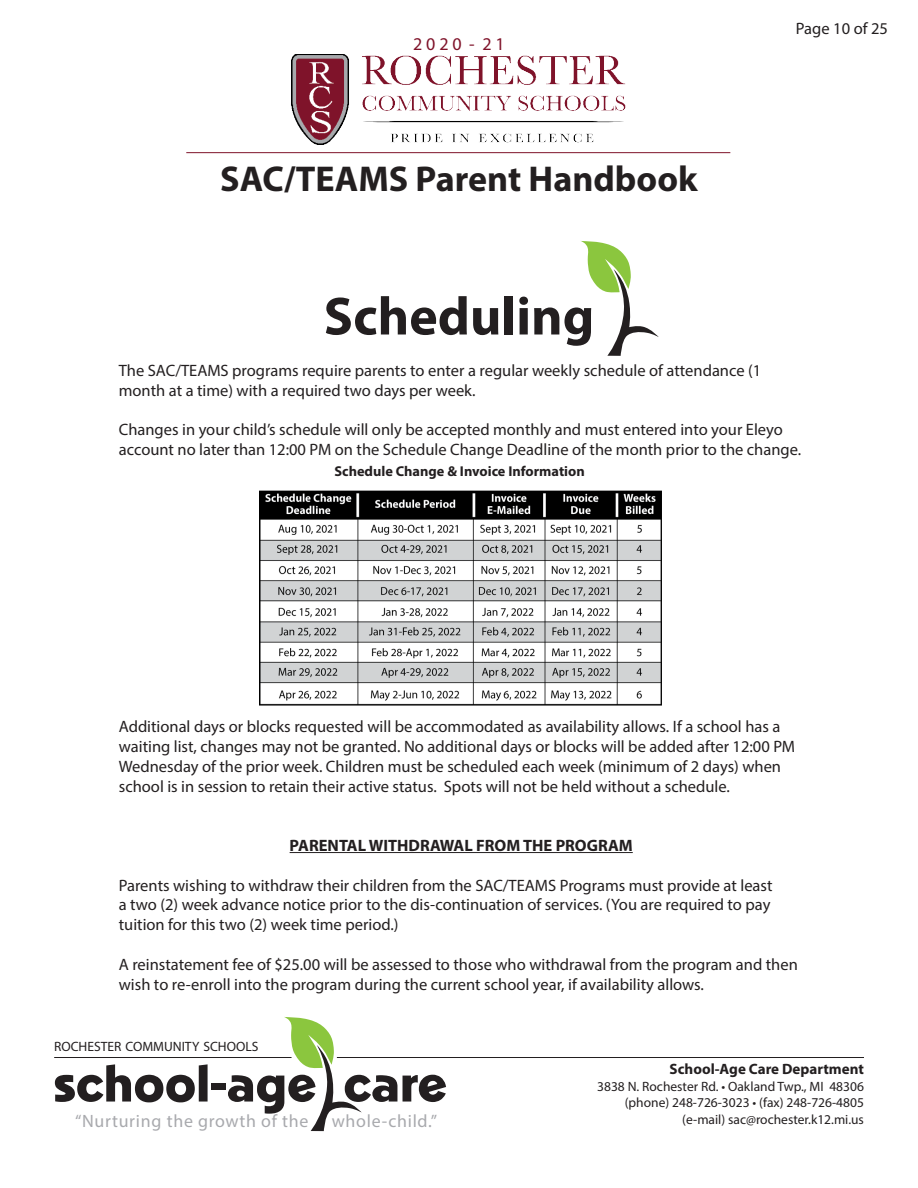
<style>
.page{position:relative;width:918px;height:1188px;background:#fff}
.page>*{position:absolute;margin:0;border:0;box-sizing:border-box;transform-origin:0 0}
.t1{font:700 54px "Myriad Pro";color:#231f20}
.t2{font:51.45px "Pythagoras";color:#231f20}
.t3{font:700 36px "Myriad Pro";color:#231f20}
.t4{font:18px "Myriad Pro";color:#7f132a}
.t5{font:17.85px "Myriad Pro";letter-spacing:.04em;color:#a8a9ad}
.t6{font:16.5px/19.8px "Myriad Pro";color:#231f20}
.t7{font:700 16.5px "Myriad Pro";color:#231f20}
.t8{font:700 15px "Myriad Pro";color:#231f20}
.t9{font:700 14.25px "Myriad Pro";color:#231f20}
.t10{font:13.5px/16.5px "Myriad Pro";color:#231f20;text-align:right}
.t11{font:13.5px "Myriad Pro";color:#231f20}
</style>
<div class="page">
<hr style="left:54px;top:1057px;width:238px;height:1px;background:#231f20">
<svg style="left:284px;top:1017px;width:78px;height:114px"></svg>
<hr style="left:337px;top:1057px;width:527px;height:1px;background:#231f20">
<hr style="left:186px;top:152px;width:544px;height:1px;background:#7f132a">
<img style="left:292px;top:54px;width:333px;height:91px">
<hr style="left:290px;top:852px;width:343px;height:1px;background:#231f20">
<svg style="left:581px;top:241px;width:78px;height:115px"></svg>
<img style="left:259px;top:490px;width:403px;height:215px">
<p class="t4" style="left:413px;top:32px;width:93px">2 0 2 0 - 2 1</p>
<h3 class="t3" style="left:220px;top:155px;width:479px">SAC/TEAMS Parent Handbook</h3>
<p class="t1" style="left:324px;top:281px;width:272px">Scheduling</p>
<p class="t6" style="left:796px;top:18px;width:94px">Page 10 of 25</p>
<p class="t6" style="left:119px;top:360px;width:644px">The SAC/TEAMS programs require parents to enter a regular weekly schedule of attendance (1 month at a time) with a required two days per week.</p>
<p class="t6" style="left:119px;top:419px;width:684px">Changes in your child’s schedule will only be accepted monthly and must entered into your Eleyo account no later than 12:00 PM on the Schedule Change Deadline of the month prior to the change.</p>
<p class="t9" style="left:334px;top:462px;width:252px">Schedule Change &amp; Invoice Information</p>
<p class="t6" style="left:119px;top:716px;width:678px">Additional days or blocks requested will be accommodated as availability allows. If a school has a waiting list, changes may not be granted. No additional days or blocks will be added after 12:00 PM Wednesday of the prior week. Children must be scheduled each week (minimum of 2 days) when school is in session to retain their active status. Spots will not be held without a schedule.</p>
<p class="t7" style="left:290px;top:835px;width:345px">PARENTAL WITHDRAWAL FROM THE PROGRAM</p>
<p class="t6" style="left:119px;top:875px;width:655px">Parents wishing to withdraw their children from the SAC/TEAMS Programs must provide at least a two (2) week advance notice prior to the dis-continuation of services. (You are required to pay tuition for this two (2) week time period.)</p>
<p class="t6" style="left:119px;top:954px;width:681px">A reinstatement fee of $25.00 will be assessed to those who withdrawal from the program and then wish to re-enroll into the program during the current school year, if availability allows.</p>
<p class="t11" style="left:54px;top:1038px;width:206px">ROCHESTER COMMUNITY SCHOOLS</p>
<h2 class="t2" style="left:54px;top:1054px;width:395px">school-age care</h2>
<p class="t5" style="left:75px;top:1110px;width:235px">“Nurturing the growth of the</p>
<p class="t5" style="left:332px;top:1110px;width:107px">whole-child.”</p>
<p class="t8" style="left:670px;top:1059px;width:196px">School-Age Care Department</p>
<p class="t10" style="left:597px;top:1078px;width:268px">3838 N. Rochester Rd. • Oakland Twp., MI 48306 (phone) 248-726-3023 • (fax) 248-726-4805 (e-mail) sac@rochester.k12.mi.us</p>
</div>
